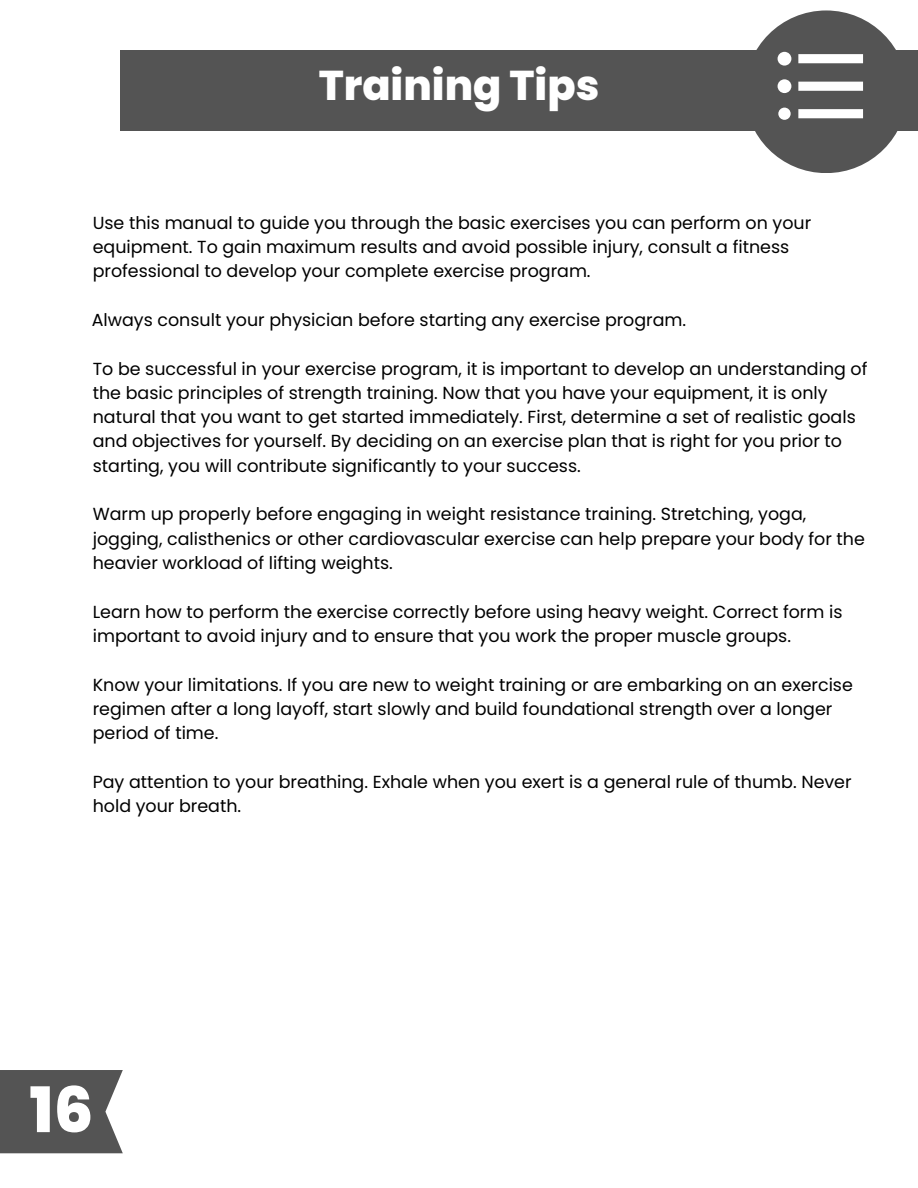
<style>
.page{position:relative;width:918px;height:1188px;background:#fff}
.page>*{position:absolute;margin:0;border:0;box-sizing:border-box;transform-origin:0 0}
.t1{font:800 62.7px "Poppins";color:#fff}
.t2{font:800 41.55px "Poppins";color:#fff}
.t3{font:17.4px/24.2px "Poppins";color:#000}
</style>
<div class="page">
<div style="left:120px;top:50px;width:798px;height:80px;background:#545454"></div>
<div style="left:745px;top:10px;width:163px;height:163px;background:#545454;border-radius:50%"></div>
<svg style="left:778px;top:52px;width:85px;height:68px"></svg>
<svg style="left:0;top:1070px;width:123px;height:83px;background:#606060"></svg>
<h2 class="t2" style="left:319px;top:56px;width:282px">Training Tips</h2>
<p class="t3" style="left:93px;top:211px;width:720px">Use this manual to guide you through the basic exercises you can perform on your equipment. To gain maximum results and avoid possible injury, consult a fitness professional to develop your complete exercise program.</p>
<p class="t3" style="left:92px;top:308px;width:596px">Always consult your physician before starting any exercise program.</p>
<p class="t3" style="left:93px;top:357px;width:776px">To be successful in your exercise program, it is important to develop an understanding of the basic principles of strength training. Now that you have your equipment, it is only natural that you want to get started immediately. First, determine a set of realistic goals and objectives for yourself. By deciding on an exercise plan that is right for you prior to starting, you will contribute significantly to your success.</p>
<p class="t3" style="left:93px;top:502px;width:774px">Warm up properly before engaging in weight resistance training. Stretching, yoga, jogging, calisthenics or other cardiovascular exercise can help prepare your body for the heavier workload of lifting weights.</p>
<p class="t3" style="left:93px;top:599px;width:751px">Learn how to perform the exercise correctly before using heavy weight. Correct form is important to avoid injury and to ensure that you work the proper muscle groups.</p>
<p class="t3" style="left:93px;top:672px;width:762px">Know your limitations. If you are new to weight training or are embarking on an exercise regimen after a long layoff, start slowly and build foundational strength over a longer period of time.</p>
<p class="t3" style="left:93px;top:770px;width:760px">Pay attention to your breathing. Exhale when you exert is a general rule of thumb. Never hold your breath.</p>
<h1 class="t1" style="left:29px;top:1066px;width:66px">16</h1>
</div>
